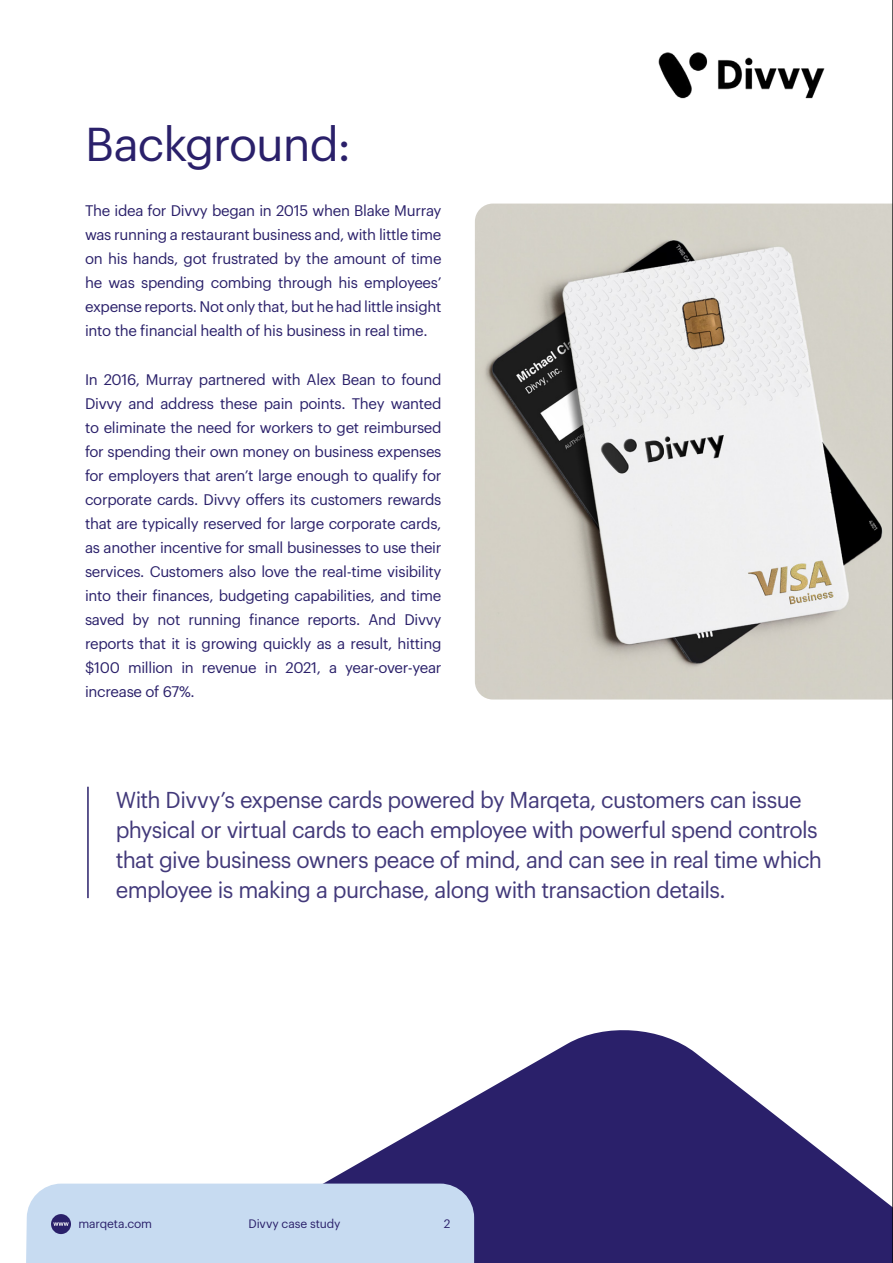
<style>
.page{position:relative;width:893px;height:1263px;background:#fff}
.page>*{position:absolute;margin:0;border:0;box-sizing:border-box;transform-origin:0 0}
.t1{font:46.5px "Graphik";letter-spacing:-.02em;color:#2a206a}
.t2{font:22.5px/30px "Graphik";letter-spacing:-.03em;color:#42397a}
.t3{font:15px/24px "Graphik";letter-spacing:-.02em;color:#2a206a;text-align:justify}
.t4{font:12px "Graphik";letter-spacing:-.01em;color:#2a206a}
</style>
<div class="page">
<img style="left:475px;top:204px;width:417px;height:495px">
<svg style="left:324px;top:1030px;width:568px;height:233px;fill:#2a206a"></svg>
<hr style="left:892px;top:0;width:1px;height:1263px;background:#000">
<div style="left:26px;top:1183px;width:448px;height:80px;background:#c7dbf1"></div>
<img style="left:658px;top:52px;width:167px;height:47px">
<hr style="left:87px;top:787px;width:2px;height:111px;background:#2a206a">
<h1 class="t1" style="left:85px;top:109px;width:268px">Background:</h1>
<p class="t3" style="left:85px;top:197px;width:358px">The idea for Divvy began in 2015 when Blake Murray was running a restaurant business and, with little time on his hands, got frustrated by the amount of time he was spending combing through his employees’ expense reports. Not only that, but he had little insight into the financial health of his business in real time.</p>
<p class="t3" style="left:85px;top:367px;width:358px">In 2016, Murray partnered with Alex Bean to found Divvy and address these pain points. They wanted to eliminate the need for workers to get reimbursed for spending their own money on business expenses for employers that aren’t large enough to qualify for corporate cards. Divvy offers its customers rewards that are typically reserved for large corporate cards, as another incentive for small businesses to use their services. Customers also love the real-time visibility into their finances, budgeting capabilities, and time saved by not running finance reports. And Divvy reports that it is growing quickly as a result, hitting $100 million in revenue in 2021, a year-over-year increase of 67%.</p>
<p class="t2" style="left:116px;top:783px;width:708px">With Divvy’s expense cards powered by Marqeta, customers can issue physical or virtual cards to each employee with powerful spend controls that give business owners peace of mind, and can see in real time which employee is making a purchase, along with transaction details.</p>
<p class="t4" style="left:78px;top:1215px;width:75px">marqeta.com</p>
<p class="t4" style="left:248px;top:1215px;width:94px">Divvy case study</p>
<p class="t4" style="left:444px;top:1215px;width:8px">2</p>
</div>
